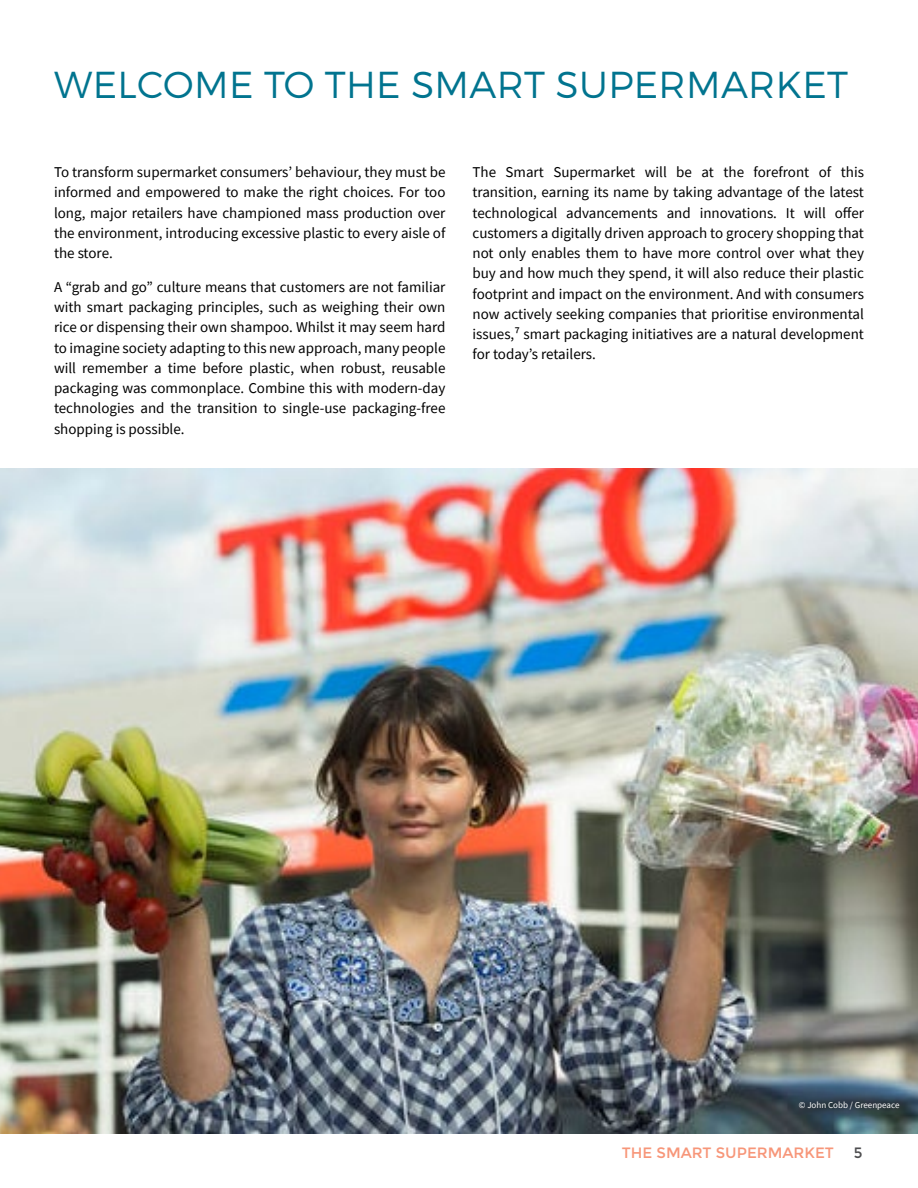
<style>
.page{position:relative;width:918px;height:1188px;background:#fff}
.page>*{position:absolute;margin:0;border:0;box-sizing:border-box;transform-origin:0 0}
.H2_-_Main{font:300 37.5px "Montserrat";letter-spacing:.01em;color:#01748f}
.Body_-_Main{font:15px/20.2px "Source Sans Pro";color:#000;text-align:justify}
.t1{font:15px "Montserrat";color:#f79679}
.t2{font:15px "Montserrat";color:#4d4d4f}
.Photo_Credit{font:9px "Source Sans Pro";color:#fff}
</style>
<div class="page">
<img style="left:1px;top:468px;width:917px;height:666px">
<p class="H2_-_Main" style="left:54px;top:62px;width:795px">WELCOME TO THE SMART SUPERMARKET</p>
<p class="Body_-_Main" style="left:54px;top:162px;width:393px">To transform supermarket consumers’ behaviour, they must be informed and empowered to make the right choices. For too long, major retailers have championed mass production over the environment, introducing excessive plastic to every aisle of the store.</p>
<p class="Body_-_Main" style="left:54px;top:277px;width:393px">A “grab and go” culture means that customers are not familiar with smart packaging principles, such as weighing their own rice or dispensing their own shampoo. Whilst it may seem hard to imagine society adapting to this new approach, many people will remember a time before plastic, when robust, reusable packaging was commonplace. Combine this with modern-day technologies and the transition to single-use packaging-free shopping is possible.</p>
<p class="Body_-_Main" style="left:472px;top:162px;width:393px">The Smart Supermarket will be at the forefront of this transition, earning its name by taking advantage of the latest technological advancements and innovations. It will offer customers a digitally driven approach to grocery shopping that not only enables them to have more control over what they buy and how much they spend, it will also reduce their plastic footprint and impact on the environment. And with consumers now actively seeking companies that prioritise environmental issues,7 smart packaging initiatives are a natural development for today’s retailers.</p>
<p class="Photo_Credit" style="left:799px;top:1099px;width:102px">© John Cobb / Greenpeace</p>
<p class="t1" style="left:622px;top:1144px;width:214px">THE SMART SUPERMARKET</p>
<p class="t2" style="left:854px;top:1144px;width:10px">5</p>
</div>
